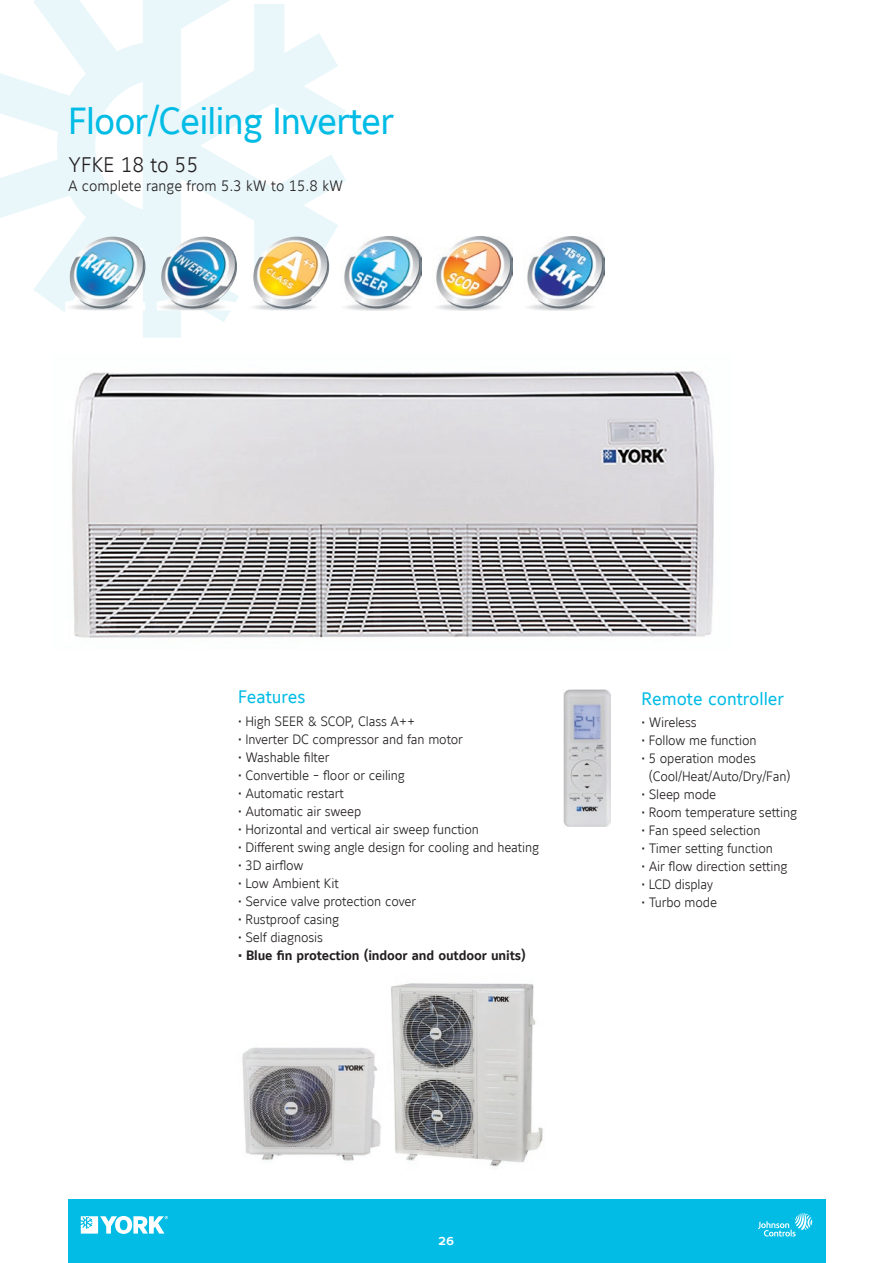
<style>
.page{position:relative;width:893px;height:1263px;background:#fff}
.page>*{position:absolute;margin:0;border:0;box-sizing:border-box;transform-origin:0 0}
.t1{font:37.5px "Maurea Regular Tf";letter-spacing:-.025em;color:#02bce5}
.t2{font:21px "Maurea Light Tf";color:#231f20}
.t3{font:18px "Maurea Regular Tf";color:#02bce5}
.t4{font:15px "Maurea Light Tf";color:#231f20}
.t5{font:15px "Maurea JCI Medium Caps";color:#fff}
.t6{font:13.5px/18px "Maurea Light Tf";letter-spacing:-.01em;color:#231f20}
.t7{font:13.5px "Maurea Bold Tf";letter-spacing:-.01em;color:#231f20}
</style>
<div class="page">
<div style="left:68px;top:1199px;width:757px;height:64px;background:#02bce5"></div>
<svg style="left:758px;top:1213px;width:54px;height:23px"></svg>
<svg style="left:81px;top:1216px;width:87px;height:18px"></svg>
<svg style="left:0;top:0;width:346px;height:338px"></svg>
<img style="left:157px;top:237px;width:80px;height:73px">
<img style="left:65px;top:237px;width:80px;height:73px">
<img style="left:341px;top:237px;width:80px;height:73px">
<img style="left:436px;top:237px;width:77px;height:73px">
<img style="left:563px;top:690px;width:48px;height:137px">
<img style="left:242px;top:1047px;width:139px;height:114px">
<img style="left:391px;top:983px;width:152px;height:186px">
<img style="left:72px;top:371px;width:642px;height:267px">
<img style="left:249px;top:237px;width:80px;height:73px">
<img style="left:527px;top:237px;width:77px;height:73px">
<h1 class="t1" style="left:68px;top:100px;width:328px">Floor/Ceiling Inverter</h1>
<h2 class="t2" style="left:68px;top:153px;width:132px">YFKE 18 to 55</h2>
<p class="t4" style="left:68px;top:177px;width:277px">A complete range from 5.3 kW to 15.8 kW</p>
<h3 class="t3" style="left:238px;top:687px;width:69px">Features</h3>
<p class="t6" style="left:238px;top:712px;width:178px">• High SEER &amp; SCOP, Class A++</p>
<p class="t6" style="left:238px;top:730px;width:226px">• Inverter DC compressor and fan motor</p>
<p class="t6" style="left:238px;top:748px;width:93px">• Washable filter</p>
<p class="t6" style="left:238px;top:766px;width:168px">• Convertible - floor or ceiling</p>
<p class="t6" style="left:238px;top:784px;width:107px">• Automatic restart</p>
<p class="t6" style="left:238px;top:802px;width:125px">• Automatic air sweep</p>
<p class="t6" style="left:238px;top:820px;width:242px">• Horizontal and vertical air sweep function</p>
<p class="t6" style="left:238px;top:838px;width:303px">• Different swing angle design for cooling and heating</p>
<p class="t6" style="left:238px;top:856px;width:67px">• 3D airflow</p>
<p class="t6" style="left:238px;top:874px;width:102px">• Low Ambient Kit</p>
<p class="t6" style="left:238px;top:892px;width:180px">• Service valve protection cover</p>
<p class="t6" style="left:238px;top:910px;width:103px">• Rustproof casing</p>
<p class="t6" style="left:238px;top:928px;width:86px">• Self diagnosis</p>
<p class="t7" style="left:238px;top:947px;width:289px">• Blue fin protection (indoor and outdoor units)</p>
<h3 class="t3" style="left:641px;top:688px;width:144px">Remote controller</h3>
<p class="t6" style="left:641px;top:713px;width:57px">• Wireless</p>
<p class="t6" style="left:641px;top:731px;width:117px">• Follow me function</p>
<p class="t6" style="left:649px;top:749px;width:143px;text-indent:-8px">• 5 operation modes (Cool/Heat/Auto/Dry/Fan)</p>
<p class="t6" style="left:641px;top:785px;width:76px">• Sleep mode</p>
<p class="t6" style="left:641px;top:803px;width:157px">• Room temperature setting</p>
<p class="t6" style="left:641px;top:821px;width:121px">• Fan speed selection</p>
<p class="t6" style="left:641px;top:839px;width:133px">• Timer setting function</p>
<p class="t6" style="left:641px;top:857px;width:148px">• Air flow direction setting</p>
<p class="t6" style="left:641px;top:875px;width:73px">• LCD display</p>
<p class="t6" style="left:641px;top:893px;width:77px">• Turbo mode</p>
<p class="t5" style="left:439px;top:1233px;width:17px">26</p>
</div>
